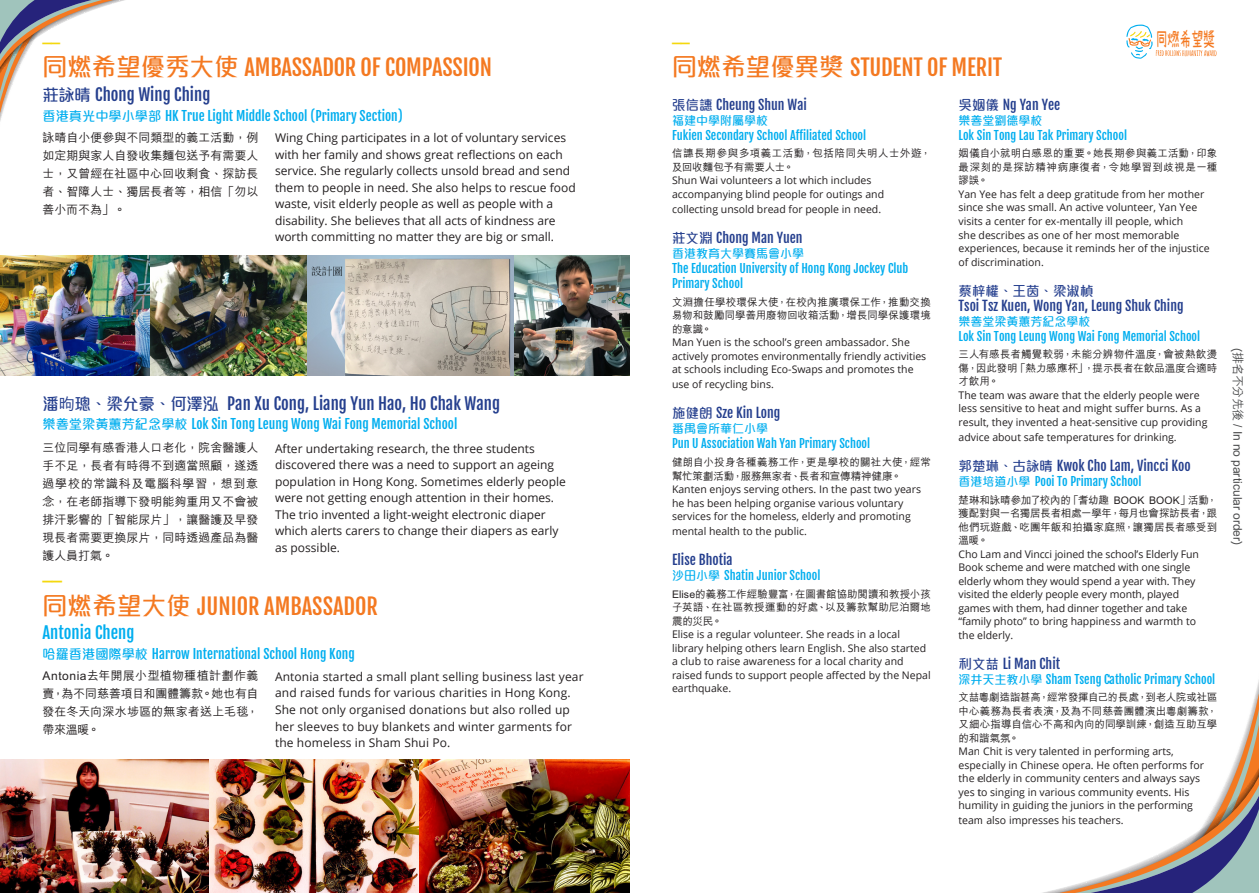
<style>
.page{position:relative;width:1259px;height:893px;background:#fff}
.page>*{position:absolute;margin:0;border:0;box-sizing:border-box;transform-origin:0 0}
.t1{font:22.35px "Fjalla One";letter-spacing:-.01em;color:#f47921}
.t2{font:17.7px "Proxima Nova Extrabld";color:#f4d80d}
.t3{font:16.5px "Fjalla One";color:#253f8e}
.t4{font:16.5px "Fjalla One";color:#00aeef}
.t5{font:16.05px "Proxima Nova Extrabld";color:#f4d80d}
.t6{font:13.5px "Fjalla One";color:#253f8e}
.t7{font:500 13.5px "M Elle HK";color:#253f8e}
.t8{font:13.2px "Fjalla One";color:#00aeef}
.t9{font:12px/16.5px "Open Sans";color:#231f20}
.t10{font:12px/15px "Fjalla One";color:#00aeef}
.t11{font:500 12px/18px "M Hei HK";color:#231f20;text-align:justify}
.t12{font:500 12px "M Elle HK";color:#00aeef}
.t13{font:500 12px "M Hei HK";color:#4b4c4d}
.t14{font:10.5px/13.5px "Open Sans";color:#231f20}
.t15{font:500 10.5px/13.5px "M Hei HK";letter-spacing:.005em;color:#231f20;text-align:justify}
.t16{font:500 10.5px/13.5px "M Hei HK";letter-spacing:.03em;color:#231f20}
.s1{font-family:"M Elle HK";font-weight:500;font-size:24.75px}
.s2{font-family:"M Elle HK";font-weight:500}
.s3{font-family:"M Hei HKS";font-weight:500}
.s4{font-family:"M Hei HK";font-weight:700}
</style>
<div class="page">
<img style="left:0;top:760px;width:629px;height:133px">
<img style="left:0;top:255px;width:307px;height:121px">
<img style="left:307px;top:255px;width:322px;height:121px">
<svg style="left:0;top:0;width:125px;height:121px"></svg>
<svg style="left:1042px;top:680px;width:217px;height:213px"></svg>
<svg style="left:1126px;top:25px;width:90px;height:34px"></svg>
<p class="t5" style="left:43px;top:29px;width:19px">__</p>
<p class="t1" style="left:43px;top:54px;width:451px"><span class="s1">同燃希望優秀大使</span> AMBASSADOR OF COMPASSION</p>
<p class="t3" style="left:43px;top:84px;width:169px"><span class="s2">莊詠晴</span> Chong Wing Ching</p>
<p class="t8" style="left:43px;top:107px;width:362px"><span class="s2">香港真光中學小學部</span> HK True Light Middle School (Primary Section)</p>
<p class="t11" style="left:43px;top:127px;width:217px">詠晴自小便參與不同類型的義工活動，例如定期與家人自發收集麵包送予有需要人士，又曾經在社區中心回收剩食、探訪長者、智障人士、獨居長者等，相信「勿以善小而不為」。</p>
<p class="t9" style="left:275px;top:129px;width:302px">Wing Ching participates in a lot of voluntary services with her family and shows great reflections on each service. She regularly collects unsold bread and send them to people in need. She also helps to rescue food waste, visit elderly people as well as people with a disability. She believes that all acts of kindness are worth committing no matter they are big or small.</p>
<p class="t3" style="left:43px;top:393px;width:459px"><span class="s2">潘</span><span class="s3">昫</span><span class="s2">璁、梁允豪、何澤泓</span> Pan Xu Cong, Liang Yun Hao, Ho Chak Wang</p>
<p class="t8" style="left:43px;top:416px;width:416px"><span class="s2">樂善堂梁黃蕙芳紀念學校</span> Lok Sin Tong Leung Wong Wai Fong Memorial School</p>
<p class="t11" style="left:43px;top:438px;width:217px">三位同學有感香港人口老化，院舍醫護人手不足，長者有時得不到適當照顧，遂透過學校的常識科及電腦科學習，想到意念，在老師指導下發明能夠重用又不會被排汗影響的「智能尿片」，讓醫護及早發現長者需要更換尿片，同時透過產品為醫護人員打氣。</p>
<p class="t9" style="left:275px;top:440px;width:292px">After undertaking research, the three students discovered there was a need to support an ageing population in Hong Kong. Sometimes elderly people were not getting enough attention in their homes.<br>The trio invented a light-weight electronic diaper which alerts carers to change their diapers as early as possible.</p>
<p class="t2" style="left:43px;top:566px;width:21px">__</p>
<p class="t1" style="left:43px;top:592px;width:337px"><span class="s1">同燃希望大使</span> JUNIOR AMBASSADOR</p>
<p class="t4" style="left:43px;top:623px;width:93px">Antonia Cheng</p>
<p class="t8" style="left:43px;top:646px;width:314px"><span class="s2">哈羅香港國際學校</span> Harrow International School Hong Kong</p>
<p class="t11" style="left:43px;top:666px;width:217px">Antonia去年開展小型植物種植計劃作義賣，為不同慈善項目和團體籌款。她也有自發在冬天向深水埗區的無家者送上毛毯，帶來溫暖。</p>
<p class="t9" style="left:275px;top:668px;width:310px">Antonia started a small plant selling business last year and raised funds for various charities in Hong Kong.<br>She not only organised donations but also rolled up her sleeves to buy blankets and winter garments for the homeless in Sham Shui Po.</p>
<p class="t5" style="left:672px;top:29px;width:19px">__</p>
<p class="t1" style="left:672px;top:54px;width:332px"><span class="s1">同燃希望優異獎</span> STUDENT OF MERIT</p>
<p class="t6" style="left:672px;top:96px;width:136px"><span class="s2">張信譓</span> Cheung Shun Wai</p>
<p class="t12" style="left:672px;top:114px;width:97px">福建中學附屬學校</p>
<p class="t10" style="left:672px;top:128px;width:196px">Fukien Secondary School Affiliated School</p>
<p class="t16" style="left:672px;top:146px;width:260px">信譓長期參與多項義工活動，包括陪同失明人士外遊，及回收麵包予有需要人士。</p>
<p class="t14" style="left:672px;top:174px;width:214px">Shun Wai volunteers a lot which includes accompanying blind people for outings and</p>
<p class="t14" style="left:672px;top:202px;width:211px">collecting unsold bread for people in need.</p>
<p class="t6" style="left:672px;top:229px;width:132px"><span class="s2">莊文淵</span> Chong Man Yuen</p>
<p class="t12" style="left:672px;top:248px;width:134px">香港教育大學賽馬會小學</p>
<p class="t10" style="left:672px;top:261px;width:238px">The Education University of Hong Kong Jockey Club<br>Primary School</p>
<p class="t15" style="left:672px;top:294px;width:260px">文淵擔任學校環保大使，在校內推廣環保工作，推動交換易物和鼓勵同學善用廢物回收箱活動，增長同學保護環境的意識。</p>
<p class="t14" style="left:672px;top:335px;width:256px">Man Yuen is the school’s green ambassador. She actively promotes environmentally friendly activities at schools including Eco-Swaps and promotes the</p>
<p class="t14" style="left:672px;top:377px;width:103px">use of recycling bins.</p>
<p class="t6" style="left:672px;top:405px;width:110px"><span class="s2">施健朗</span> Sze Kin Long</p>
<p class="t12" style="left:672px;top:423px;width:97px">番禺會所華仁小學</p>
<p class="t10" style="left:672px;top:436px;width:200px">Pun U Association Wah Yan Primary School</p>
<p class="t15" style="left:672px;top:454px;width:260px">健朗自小投身各種義務工作，更是學校的關社大使，經常幫忙策劃活動，服務無家者、長者和宣傳精神健康。</p>
<p class="t14" style="left:672px;top:482px;width:250px">Kanten enjoys serving others. In the past two years he has been helping organise various voluntary services for the homeless, elderly and promoting</p>
<p class="t14" style="left:672px;top:524px;width:136px">mental health to the public.</p>
<p class="t6" style="left:672px;top:551px;width:62px">Elise Bhotia</p>
<p class="t10" style="left:672px;top:568px;width:150px"><span class="s2">沙田小學</span> Shatin Junior School</p>
<p class="t15" style="left:672px;top:586px;width:260px">Elise的義務工作經驗豐富，在圖書館協助閱讀和教授小孩子英語、在社區教授運動的好處、以及籌款幫助尼泊爾地震的災民。</p>
<p class="t14" style="left:672px;top:627px;width:260px">Elise is a regular volunteer. She reads in a local library helping others learn English. She also started a club to raise awareness for a local charity and raised funds to support people affected by the Nepal earthquake.</p>
<p class="t6" style="left:958px;top:96px;width:103px"><span class="s2">吳姻儀</span> Ng Yan Yee</p>
<p class="t12" style="left:958px;top:114px;width:85px">樂善堂劉德學校</p>
<p class="t10" style="left:958px;top:128px;width:170px">Lok Sin Tong Lau Tak Primary School</p>
<p class="t15" style="left:958px;top:146px;width:260px">姻儀自小就明白感恩的重要。她長期參與義工活動，印象最深刻的是探訪精神病康復者，令她學習到歧視是一種謬誤。</p>
<p class="t14" style="left:958px;top:187px;width:252px">Yan Yee has felt a deep gratitude from her mother since she was small. An active volunteer, Yan Yee visits a center for ex-mentally ill people, which<br>she describes as one of her most memorable experiences, because it reminds her of the injustice of discrimination.</p>
<p class="t7" style="left:958px;top:284px;width:136px">蔡梓權、王茵、梁淑楨</p>
<p class="t6" style="left:958px;top:297px;width:227px">Tsoi Tsz Kuen, Wong Yan, Leung Shuk Ching</p>
<p class="t12" style="left:958px;top:315px;width:133px">樂善堂梁黃蕙芳紀念學校</p>
<p class="t10" style="left:958px;top:328px;width:243px">Lok Sin Tong Leung Wong Wai Fong Memorial School</p>
<p class="t15" style="left:958px;top:347px;width:260px">三人有感長者觸覺較弱，未能分辨物件溫度，會被熱飲燙傷，因此發明「熱力感應杯」，提示長者在飲品溫度合適時才飲用。</p>
<p class="t14" style="left:958px;top:388px;width:250px">The team was aware that the elderly people were less sensitive to heat and might suffer burns. As a result, they invented a heat-sensitive cup providing</p>
<p class="t14" style="left:958px;top:430px;width:220px">advice about safe temperatures for drinking.</p>
<p class="t6" style="left:958px;top:457px;width:233px"><span class="s2">郭楚琳、古詠晴</span> Kwok Cho Lam, Vincci Koo</p>
<p class="t10" style="left:958px;top:474px;width:184px"><span class="s2">香港培道小學</span> Pooi To Primary School</p>
<p class="t15" style="left:958px;top:492px;width:260px">楚琳和詠晴參加了校內的「耆幼趣 BOOK BOOK」活動，獲配對與一名獨居長者相處一學年，每月也會探訪長者，跟他們玩遊戲、吃團年飯和拍攝家庭照，讓獨居長者感受到溫暖。</p>
<p class="t14" style="left:958px;top:547px;width:242px">Cho Lam and Vincci joined the school’s Elderly Fun Book scheme and were matched with one single elderly whom they would spend a year with. They visited the elderly people every month, played games with them, had dinner together and take “family photo” to bring happiness and warmth to the elderly.</p>
<p class="t6" style="left:958px;top:655px;width:103px"><span class="s2">利文</span><span class="s4">喆</span> Li Man Chit</p>
<p class="t10" style="left:958px;top:671px;width:258px"><span class="s2">深井天主教小學</span> Sham Tseng Catholic Primary School</p>
<p class="t15" style="left:958px;top:690px;width:260px">文喆粵劇造詣甚高，經常發揮自己的長處，到老人院或社區中心義務為長者表演，及為不同慈善團體演出粵劇籌款，又細心指導自信心不高和內向的同學訓練，創造互助互學的和諧氣氛。</p>
<p class="t14" style="left:958px;top:744px;width:247px">Man Chit is very talented in performing arts, especially in Chinese opera. He often performs for the elderly in community centers and always says yes to singing in various community events. His humility in guiding the juniors in the performing</p>
<p class="t14" style="left:958px;top:813px;width:166px">team also impresses his teachers.</p>
<p class="t13" style="left:1246px;top:348px;width:198px;rotate:90deg">(排名不分先後 / In no particular order)</p>
</div>
